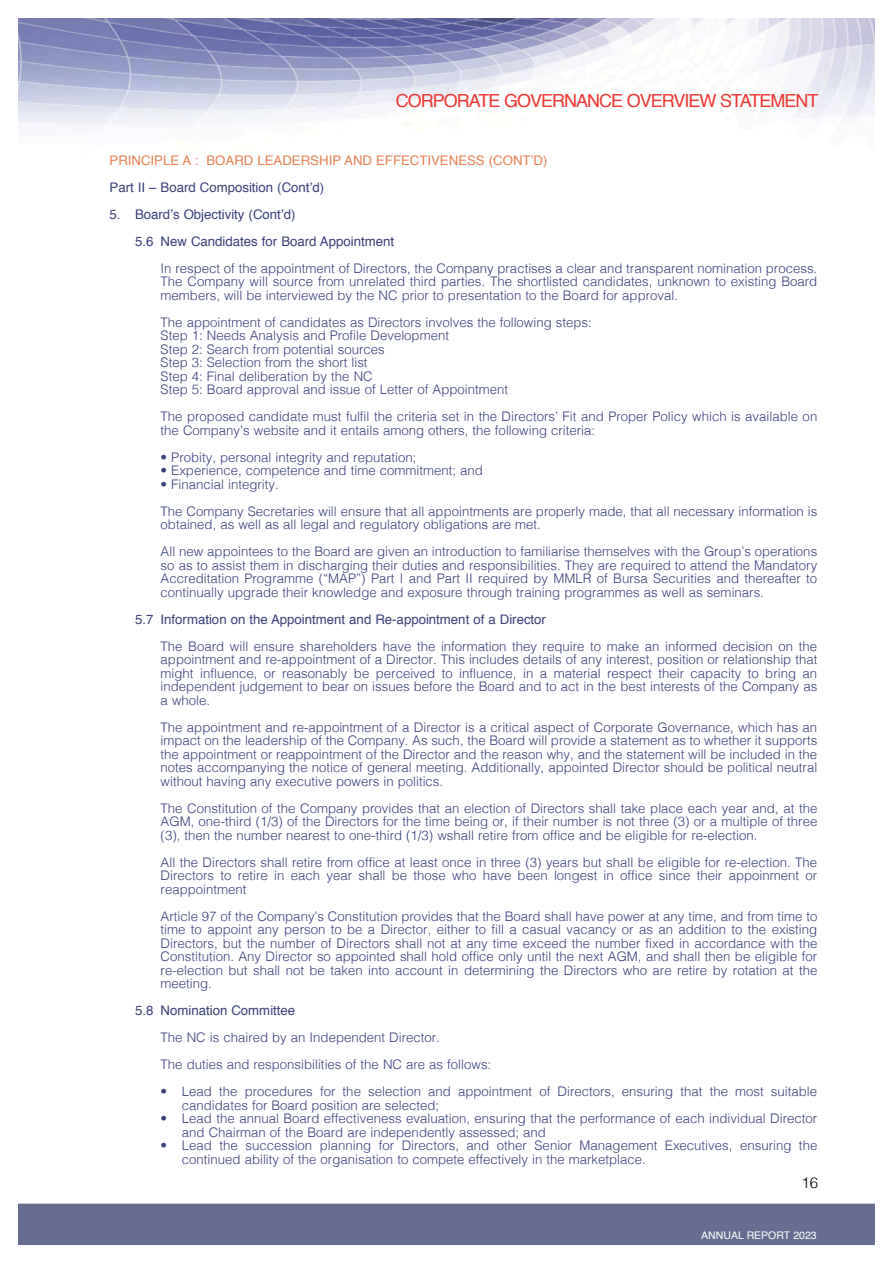
<style>
.page{position:relative;width:893px;height:1263px;background:#fff}
.page>*{position:absolute;margin:0;border:0;box-sizing:border-box;transform-origin:0 0}
.t1{font:18px "Helvetica";letter-spacing:-.055em;color:#ed3833}
.t2{font:300 15px "Helvetica";color:#000}
.t3{font:300 13.2px/13.5px "Helvetica";color:#39407a}
.t4{font:13.2px/27px "Helvetica";color:#39407a}
.t5{font:13.2px "Helvetica";color:#e87f50}
.t6{font:10.5px "Helvetica";color:#fff}
</style>
<div class="page">
<img style="left:18px;top:18px;width:856px;height:107px">
<div style="left:18px;top:1204px;width:856px;height:41px;background:#666d91"></div>
<h1 class="t1" style="left:396px;top:93px;width:424px">CORPORATE GOVERNANCE OVERVIEW STATEMENT</h1>
<p class="t5" style="left:109px;top:155px;width:439px">PRINCIPLE A : BOARD LEADERSHIP AND EFFECTIVENESS (CONT’D)</p>
<p class="t4" style="left:109px;top:175px;width:216px">Part II – Board Composition (Cont’d)</p>
<p class="t4" style="left:135px;top:202px;width:260px;text-indent:-26px">5. Board’s Objectivity (Cont’d)<br>5.6 New Candidates for Board Appointment</p>
<p class="t3" style="left:161px;top:263px;width:658px;text-align:justify">In respect of the appointment of Directors, the Company practises a clear and transparent nomination process.<br>The Company will source from unrelated third parties. The shortlisted candidates, unknown to existing Board members, will be interviewed by the NC prior to presentation to the Board for approval.</p>
<p class="t3" style="left:161px;top:317px;width:433px">The appointment of candidates as Directors involves the following steps:<br>Step 1: Needs Analysis and Profile Development<br>Step 2: Search from potential sources<br>Step 3: Selection from the short list<br>Step 4: Final deliberation by the NC<br>Step 5: Board approval and issue of Letter of Appointment</p>
<p class="t3" style="left:161px;top:411px;width:658px">The proposed candidate must fulfil the criteria set in the Directors’ Fit and Proper Policy which is available on the Company’s website and it entails among others, the following criteria:</p>
<p class="t3" style="left:161px;top:452px;width:257px">• Probity, personal integrity and reputation;</p>
<p class="t3" style="left:161px;top:465px;width:324px">• Experience, competence and time commitment; and</p>
<p class="t3" style="left:161px;top:472px;width:658px;line-height:27px">• Financial integrity.<br>The Company Secretaries will ensure that all appointments are properly made, that all necessary information is</p>
<p class="t3" style="left:161px;top:512px;width:658px;line-height:27px">obtained, as well as all legal and regulatory obligations are met.<br>All new appointees to the Board are given an introduction to familiarise themselves with the Group’s operations</p>
<p class="t3" style="left:161px;top:560px;width:658px;text-align:justify">so as to assist them in discharging their duties and responsibilities. They are required to attend the Mandatory Accreditation Programme (“MAP”) Part I and Part II required by MMLR of Bursa Securities and thereafter to continually upgrade their knowledge and exposure through training programmes as well as seminars.</p>
<p class="t4" style="left:135px;top:607px;width:412px">5.7 Information on the Appointment and Re-appointment of a Director</p>
<p class="t3" style="left:161px;top:641px;width:658px;text-align:justify">The Board will ensure shareholders have the information they require to make an informed decision on the appointment and re-appointment of a Director. This includes details of any interest, position or relationship that might influence, or reasonably be perceived to influence, in a material respect their capacity to bring an independent judgement to bear on issues before the Board and to act in the best interests of the Company as a whole.</p>
<p class="t3" style="left:161px;top:722px;width:658px;text-align:justify">The appointment and re-appointment of a Director is a critical aspect of Corporate Governance, which has an impact on the leadership of the Company. As such, the Board will provide a statement as to whether it supports the appointment or reappointment of the Director and the reason why, and the statement will be included in the notes accompanying the notice of general meeting. Additionally, appointed Director should be political neutral without having any executive powers in politics.</p>
<p class="t3" style="left:161px;top:803px;width:658px;text-align:justify">The Constitution of the Company provides that an election of Directors shall take place each year and, at the AGM, one-third (1/3) of the Directors for the time being or, if their number is not three (3) or a multiple of three (3), then the number nearest to one-third (1/3) wshall retire from office and be eligible for re-election.</p>
<p class="t3" style="left:161px;top:857px;width:658px;text-align:justify">All the Directors shall retire from office at least once in three (3) years but shall be eligible for re-election. The Directors to retire in each year shall be those who have been longest in office since their appoinment or reappointment</p>
<p class="t3" style="left:161px;top:911px;width:658px;text-align:justify">Article 97 of the Company’s Constitution provides that the Board shall have power at any time, and from time to time to appoint any person to be a Director, either to fill a casual vacancy or as an addition to the existing Directors, but the number of Directors shall not at any time exceed the number fixed in accordance with the Constitution. Any Director so appointed shall hold office only until the next AGM, and shall then be eligible for re-election but shall not be taken into account in determining the Directors who are retire by rotation at the meeting.</p>
<p class="t4" style="left:135px;top:998px;width:162px">5.8 Nomination Committee</p>
<p class="t3" style="left:161px;top:1025px;width:332px;line-height:27px">The NC is chaired by an Independent Director.<br>The duties and responsibilities of the NC are as follows:</p>
<p class="t3" style="left:182px;top:1086px;width:636px;text-indent:-21px">• Lead the procedures for the selection and appointment of Directors, ensuring that the most suitable candidates for Board position are selected;</p>
<p class="t3" style="left:182px;top:1113px;width:636px;text-indent:-21px">• Lead the annual Board effectiveness evaluation, ensuring that the performance of each individual Director and Chairman of the Board are independently assessed; and</p>
<p class="t3" style="left:182px;top:1140px;width:637px;text-indent:-21px">• Lead the succession planning for Directors, and other Senior Management Executives, ensuring the continued ability of the organisation to compete effectively in the marketplace.</p>
<p class="t2" style="left:801px;top:1176px;width:18px">16</p>
<p class="t6" style="left:701px;top:1231px;width:117px">ANNUAL REPORT 2023</p>
</div>
